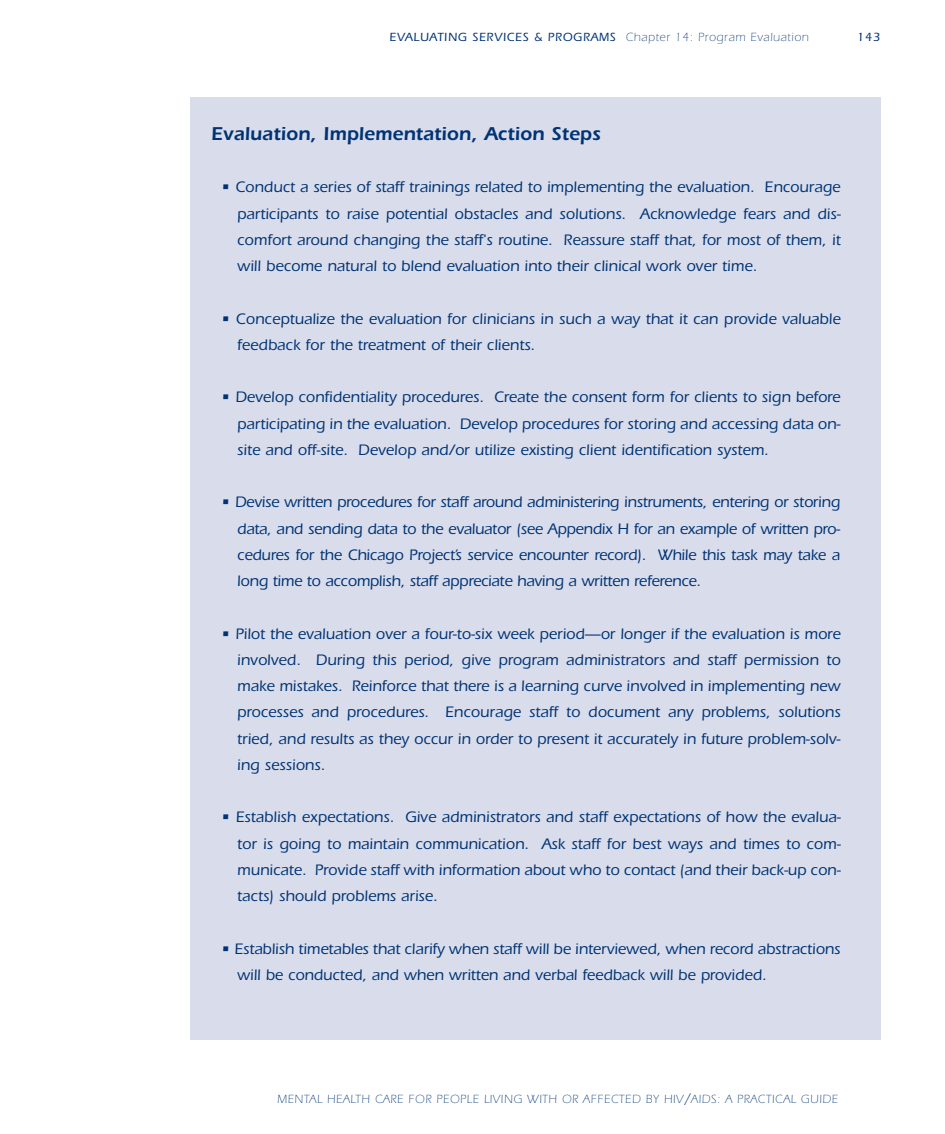
<style>
.page{position:relative;width:945px;height:1134px;background:#fff}
.page>*{position:absolute;margin:0;border:0;box-sizing:border-box;transform-origin:0 0}
.t1{font:600 19.25px "Itc Eras";letter-spacing:.005em;color:#013374}
.t2{font:500 15.75px/26.2px "Itc Eras";color:#013374;text-align:justify}
.t3{font:300 12.25px "Itc Eras";letter-spacing:.055em;color:#013374}
.t4{font:500 12.25px "Itc Eras";letter-spacing:.06em;color:#013374}
.s1{font-weight:300}
.s2{font-size:17.5px}
</style>
<div class="page">
<div style="left:190px;top:97px;width:690px;height:943px;background:#d9ddeb"></div>
<p class="t4" style="left:389px;top:33px;width:421px">EVALUATING SERVICES &amp; PROGRAMS <span class="s1">Chapter 14: Program Evaluation</span></p>
<p class="t4" style="left:857px;top:33px;width:25px">143</p>
<p class="t1" style="left:211px;top:127px;width:391px">Evaluation, Implementation, Action Steps</p>
<p class="t2" style="left:237px;top:176px;width:605px;text-indent:-16px">• Conduct a series of staff trainings related to implementing the evaluation. Encourage participants to raise potential obstacles and solutions. Acknowledge fears and dis&shy;comfort around changing the staff's routine. Reassure staff that, for most of them, it will become natural to blend evaluation into their clinical work over time.</p>
<p class="t2" style="left:237px;top:307px;width:605px;text-indent:-16px">• Conceptualize the evaluation for clinicians in such a way that it can provide valuable feedback for the treatment of their clients.</p>
<p class="t2" style="left:237px;top:386px;width:605px;text-indent:-16px">• Develop confidentiality procedures. Create the consent form for clients to sign before participating in the evaluation. Develop procedures for storing and accessing data on&shy;site and off-site. Develop and/or utilize existing client identification system.</p>
<p class="t2" style="left:237px;top:491px;width:605px;text-indent:-16px">• Devise written procedures for staff around administering instruments, entering or storing data, and sending data to the evaluator (see Appendix H for an example of written pro&shy;cedures for the Chicago Project’s service encounter record). While this task may take a long time to accomplish, staff appreciate having a written reference.</p>
<p class="t2" style="left:237px;top:622px;width:605px;text-indent:-16px">• Pilot the evaluation over a four-to-six week period—or longer if the evaluation is more involved. During this period, give program administrators and staff permission to make mistakes. Reinforce that there is a learning curve involved in implementing new processes and procedures. Encourage staff to document any problems, solutions tried, and results as they occur in order to present it accurately in future problem-solv&shy;ing sessions.</p>
<p class="t2" style="left:237px;top:806px;width:605px;text-indent:-16px">• Establish expectations. Give administrators and staff expectations of how the evalua&shy;tor is going to maintain communication. Ask staff for best ways and times to com&shy;municate. Provide staff with information about who to contact (and their back-up con&shy;tacts) should problems arise.</p>
<p class="t2" style="left:237px;top:937px;width:605px;text-indent:-16px">• Establish timetables that clarify when staff will be interviewed, when record abstractions will be conducted, and when written and verbal feedback will be provided.</p>
<p class="t3" style="left:277px;top:1095px;width:563px">MENTAL HEALTH CARE FOR PEOPLE LIVING WITH OR AFFECTED BY HIV<span class="s2">/</span>AIDS: A PRACTICAL GUIDE</p>
</div>
